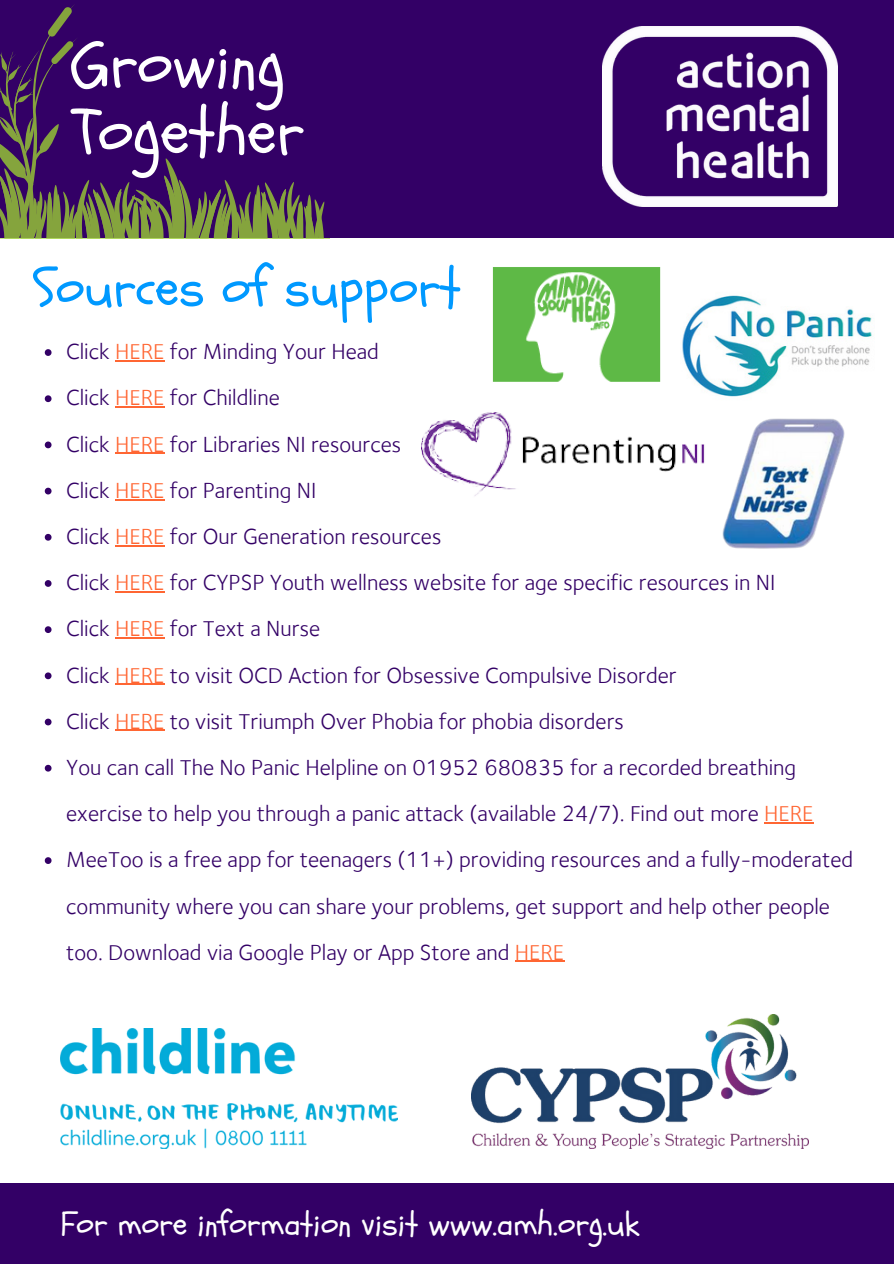
<style>
.page{position:relative;width:894px;height:1264px;background:#fff}
.page>*{position:absolute;margin:0;border:0;box-sizing:border-box;transform-origin:0 0}
.t1{font:66.3px "Schoolbell";color:#fff}
.t2{font:54px "Schoolbell";color:#09f}
.t3{font:33px "Schoolbell";color:#fff}
.t4{font:22.5px/46.2px "Foundry Sterling";color:#306}
.s1{color:#f63}
</style>
<div class="page">
<svg style="left:45px;top:349px;width:6px;height:7px"></svg>
<hr style="left:115px;top:360px;width:49px;height:1px;background:#f63">
<svg style="left:45px;top:395px;width:6px;height:7px"></svg>
<hr style="left:115px;top:406px;width:49px;height:2px;background:#f63">
<svg style="left:45px;top:441px;width:6px;height:7px"></svg>
<hr style="left:115px;top:453px;width:49px;height:1px;background:#f63">
<svg style="left:45px;top:487px;width:6px;height:7px"></svg>
<hr style="left:115px;top:499px;width:49px;height:1px;background:#f63">
<svg style="left:45px;top:534px;width:6px;height:6px"></svg>
<hr style="left:115px;top:545px;width:49px;height:1px;background:#f63">
<svg style="left:45px;top:580px;width:6px;height:7px"></svg>
<hr style="left:115px;top:591px;width:49px;height:1px;background:#f63">
<svg style="left:45px;top:626px;width:6px;height:7px"></svg>
<hr style="left:115px;top:637px;width:49px;height:1px;background:#f63">
<svg style="left:45px;top:672px;width:6px;height:7px"></svg>
<hr style="left:115px;top:683px;width:49px;height:2px;background:#f63">
<svg style="left:45px;top:718px;width:6px;height:7px"></svg>
<hr style="left:115px;top:730px;width:49px;height:1px;background:#f63">
<svg style="left:45px;top:764px;width:6px;height:7px"></svg>
<hr style="left:764px;top:822px;width:49px;height:1px;background:#f63">
<svg style="left:45px;top:857px;width:6px;height:7px"></svg>
<hr style="left:515px;top:960px;width:49px;height:2px;background:#f63">
<div style="left:0;top:0;width:893px;height:238px;background:#306"></div>
<div style="left:0;top:1183px;width:893px;height:80px;background:#306"></div>
<img style="left:602px;top:26px;width:234px;height:181px">
<hr style="left:0;top:238px;width:330px;height:1px;background:#9c3">
<svg style="left:0;top:5px;width:324px;height:234px"></svg>
<img style="left:61px;top:1028px;width:337px;height:119px">
<img style="left:682px;top:295px;width:190px;height:102px">
<img style="left:492px;top:267px;width:169px;height:115px">
<img style="left:471px;top:1014px;width:336px;height:134px">
<img style="left:421px;top:412px;width:273px;height:84px">
<img style="left:694px;top:418px;width:151px;height:131px">
<p class="t1" style="left:71px;top:20px;width:215px">Growing</p>
<p class="t1" style="left:72px;top:88px;width:233px">Together</p>
<p class="t2" style="left:33px;top:252px;width:429px">Sources of support</p>
<p class="t4" style="left:66px;top:328px;width:314px">Click <span class="s1">HERE</span> for Minding Your Head</p>
<p class="t4" style="left:66px;top:374px;width:215px">Click <span class="s1">HERE</span> for Childline</p>
<p class="t4" style="left:66px;top:421px;width:336px">Click <span class="s1">HERE</span> for Libraries NI resources</p>
<p class="t4" style="left:66px;top:467px;width:252px">Click <span class="s1">HERE</span> for Parenting NI</p>
<p class="t4" style="left:66px;top:513px;width:376px">Click <span class="s1">HERE</span> for Our Generation resources</p>
<p class="t4" style="left:66px;top:559px;width:710px">Click <span class="s1">HERE</span> for CYPSP Youth wellness website for age specific resources in NI</p>
<p class="t4" style="left:66px;top:605px;width:255px">Click <span class="s1">HERE</span> for Text a Nurse</p>
<p class="t4" style="left:66px;top:651px;width:612px">Click <span class="s1">HERE</span> to visit OCD Action for Obsessive Compulsive Disorder</p>
<p class="t4" style="left:66px;top:698px;width:559px">Click <span class="s1">HERE</span> to visit Triumph Over Phobia for phobia disorders</p>
<p class="t4" style="left:66px;top:744px;width:748px">You can call The No Panic Helpline on 01952 680835 for a recorded breathing exercise to help you through a panic attack (available 24/7). Find out more <span class="s1">HERE</span></p>
<p class="t4" style="left:66px;top:836px;width:788px">MeeToo is a free app for teenagers (11+) providing resources and a fully-moderated community where you can share your problems, get support and help other people too. Download via Google Play or App Store and <span class="s1">HERE</span></p>
<p class="t3" style="left:61px;top:1202px;width:579px">For more information visit www.amh.org.uk</p>
</div>
